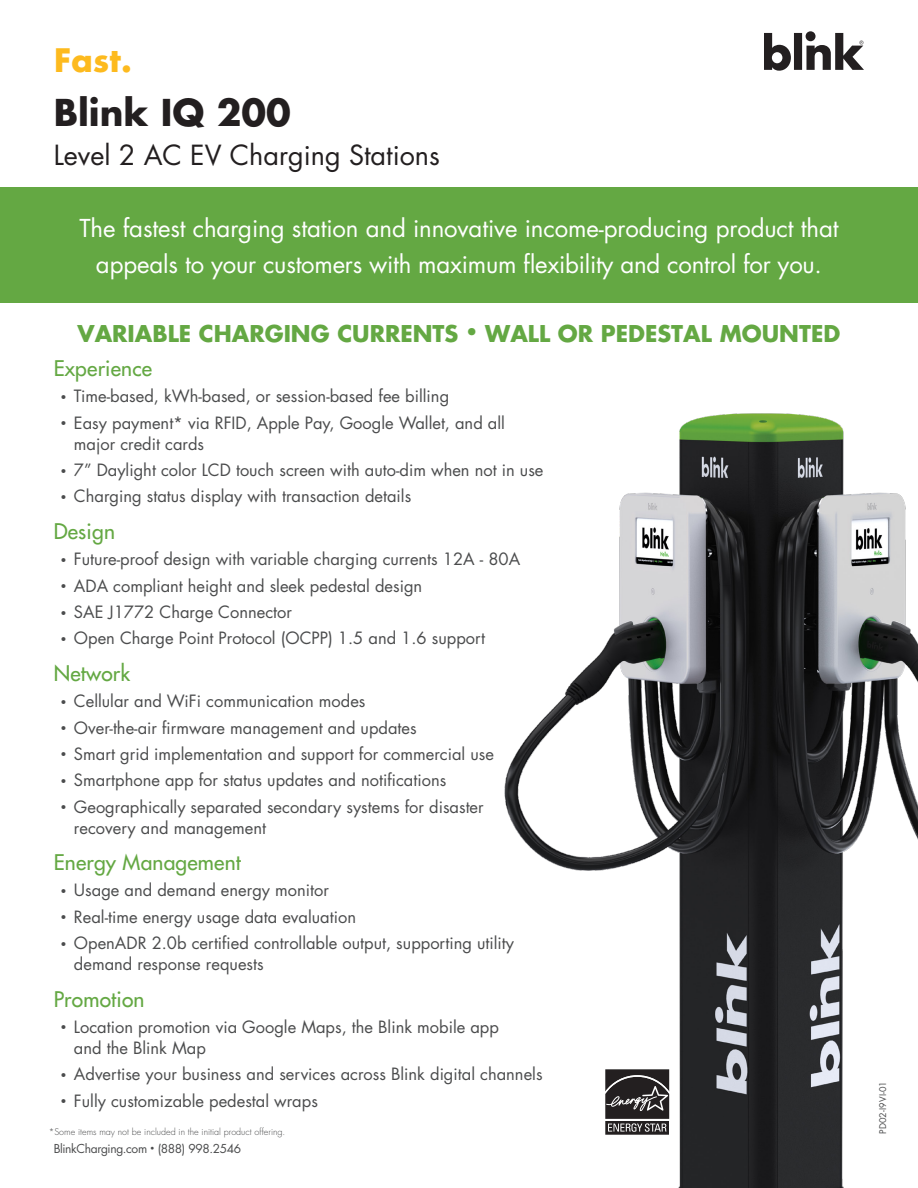
<style>
.page{position:relative;width:918px;height:1188px;background:#fff}
.page>*{position:absolute;margin:0;border:0;box-sizing:border-box;transform-origin:0 0}
.t1{font:700 36px "Futura Std";color:#231f20}
.Body{font:700 31.5px "Futura Std";color:#fdba1e}
.t2{font:27px "Futura Std";color:#231f20}
.t3{font:24px/36px "Futura Std";letter-spacing:-.005em;color:#fff;text-align:center}
.t4{font:700 22.5px "Futura Std";color:#64a843}
.Body-2{font:500 21px "Futura Std";letter-spacing:.01em;color:#64a843}
.t5{font:16.5px/21px "Futura Std";color:#4b4c4d}
.t6{font:12px "Futura Std";letter-spacing:-.03em;color:#4b4c4d}
.t7{font:300 9px "Futura Std";color:#4b4c4d}
.Body-3{font:9px "Futura Std";letter-spacing:.01em;color:#4b4c4d}
.s1{font-size:19.5px}
.s2{font-size:10.5px}
.s3{font-size:7.5px}
</style>
<div class="page">
<div style="left:0;top:187px;width:918px;height:115px;background:#64a843"></div>
<img style="left:504px;top:413px;width:414px;height:775px">
<svg style="left:604px;top:1069px;width:67px;height:67px;background:#565353"></svg>
<svg style="left:764px;top:31px;width:100px;height:40px"></svg>
<p class="Body" style="left:54px;top:39px;width:80px">Fast.</p>
<p class="t1" style="left:54px;top:88px;width:239px">Blink IQ 200</p>
<p class="t2" style="left:54px;top:138px;width:388px">Level 2 AC EV Charging Stations</p>
<p class="t3" style="left:80px;top:210px;width:761px">The fastest charging station and innovative income-producing product that appeals to your customers with maximum flexibility and control for you.</p>
<p class="t4" style="left:78px;top:318px;width:764px">VARIABLE CHARGING CURRENTS <span class="s1">•</span> WALL OR PEDESTAL MOUNTED</p>
<p class="Body-2" style="left:54px;top:355px;width:100px">Experience</p>
<p class="t5" style="left:60px;top:386px;width:390px"><span class="s2">•</span> Time-based, kWh-based, or session-based fee billing</p>
<p class="t5" style="left:74px;top:412px;width:433px;text-indent:-14px"><span class="s2">•</span> Easy payment* via RFID, Apple Pay, Google Wallet, and all major credit cards</p>
<p class="t5" style="left:60px;top:460px;width:485px"><span class="s2">•</span> 7” Daylight color LCD touch screen with auto-dim when not in use</p>
<p class="t5" style="left:60px;top:486px;width:352px"><span class="s2">•</span> Charging status display with transaction details</p>
<p class="Body-2" style="left:54px;top:518px;width:63px">Design</p>
<p class="t5" style="left:60px;top:549px;width:461px"><span class="s2">•</span> Future-proof design with variable charging currents 12A - 80A</p>
<p class="t5" style="left:60px;top:575px;width:363px"><span class="s2">•</span> ADA compliant height and sleek pedestal design</p>
<p class="t5" style="left:60px;top:602px;width:233px"><span class="s2">•</span> SAE J1772 Charge Connector</p>
<p class="t5" style="left:60px;top:628px;width:426px"><span class="s2">•</span> Open Charge Point Protocol (OCPP) 1.5 and 1.6 support</p>
<p class="Body-2" style="left:54px;top:660px;width:78px">Network</p>
<p class="t5" style="left:60px;top:691px;width:307px"><span class="s2">•</span> Cellular and WiFi communication modes</p>
<p class="t5" style="left:60px;top:717px;width:358px"><span class="s2">•</span> Over-the-air firmware management and updates</p>
<p class="t5" style="left:60px;top:744px;width:435px"><span class="s2">•</span> Smart grid implementation and support for commercial use</p>
<p class="t5" style="left:60px;top:770px;width:387px"><span class="s2">•</span> Smartphone app for status updates and notifications</p>
<p class="t5" style="left:74px;top:796px;width:411px;text-indent:-14px"><span class="s2">•</span> Geographically separated secondary systems for disaster recovery and management</p>
<p class="Body-2" style="left:54px;top:849px;width:189px">Energy Management</p>
<p class="t5" style="left:60px;top:880px;width:270px"><span class="s2">•</span> Usage and demand energy monitor</p>
<p class="t5" style="left:60px;top:906px;width:297px"><span class="s2">•</span> Real-time energy usage data evaluation</p>
<p class="t5" style="left:74px;top:933px;width:442px;text-indent:-14px"><span class="s2">•</span> OpenADR 2.0b certified controllable output, supporting utility demand response requests</p>
<p class="Body-2" style="left:54px;top:986px;width:92px">Promotion</p>
<p class="t5" style="left:74px;top:1017px;width:427px;text-indent:-14px"><span class="s2">•</span> Location promotion via Google Maps, the Blink mobile app and the Blink Map</p>
<p class="t5" style="left:60px;top:1064px;width:484px"><span class="s2">•</span> Advertise your business and services across Blink digital channels</p>
<p class="t5" style="left:60px;top:1090px;width:259px"><span class="s2">•</span> Fully customizable pedestal wraps</p>
<p class="t7" style="left:49px;top:1126px;width:238px">*Some items may not be included in the initial product offering.</p>
<p class="t6" style="left:54px;top:1141px;width:189px">BlinkCharging.com <span class="s3">•</span> (888) 998.2546</p>
<p class="Body-3" style="left:877px;top:1134px;width:55px;rotate:-90deg">PD02-I9VI-01</p>
</div>
